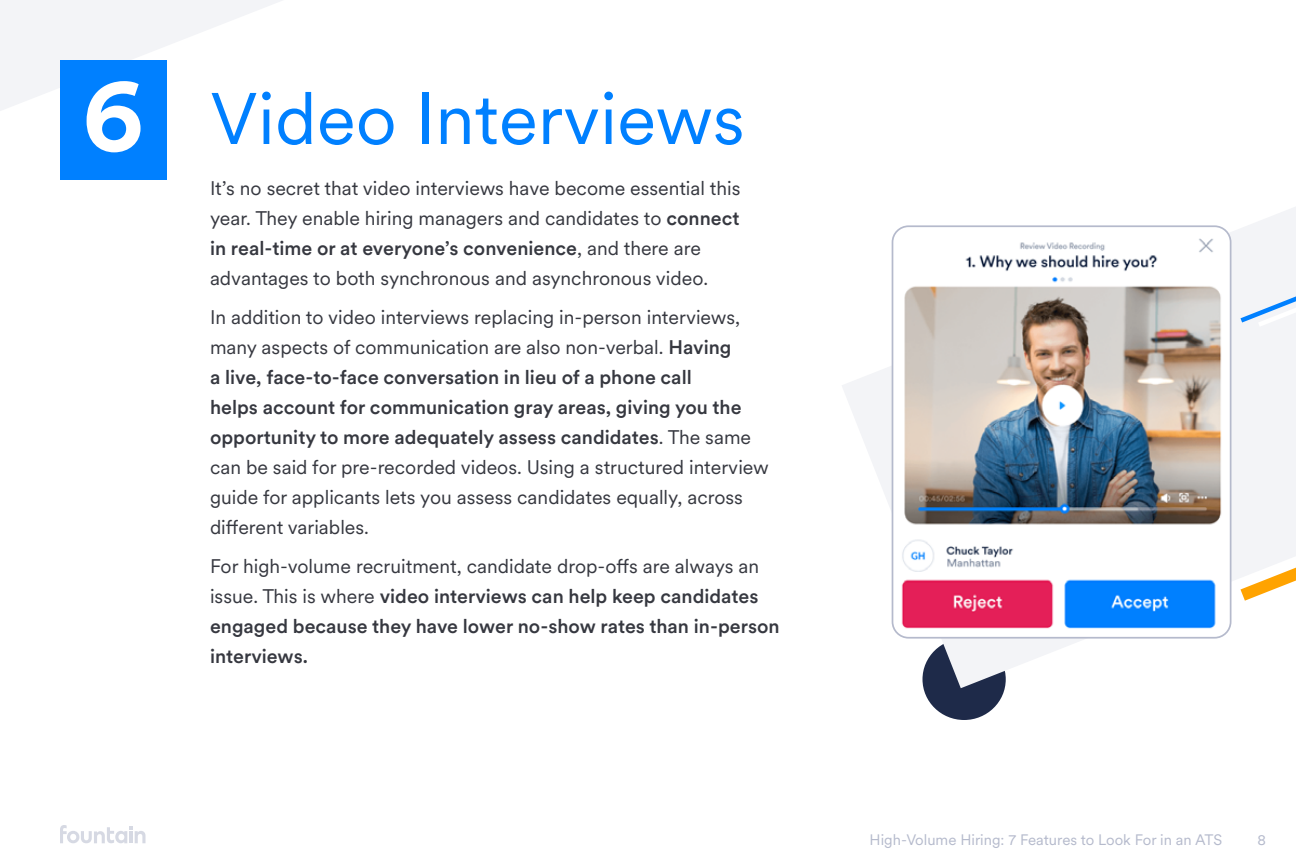
<style>
.page{position:relative;width:1296px;height:864px;background:#fff}
.page>*{position:absolute;margin:0;border:0;box-sizing:border-box;transform-origin:0 0}
.Section_Number{font:700 105px "Circular XX";color:#fff}
.t1{font:72px "Circular XX";color:#0080ff}
.Body_large{font:19.5px/30px "Circular XX";color:#363840}
.Body_large-2{font:500 19.5px/30px "Circular XX";color:#363840}
.t2{font:15px "Circular XX";color:#b5bacc}
.s1{font-weight:500}
.s2{font-weight:400}
</style>
<div class="page">
<div style="left:922px;top:639px;width:84px;height:81px;background:#1e2a49;border-radius:50%"></div>
<svg style="left:60px;top:825px;width:86px;height:18px"></svg>
<svg style="left:842px;top:207px;width:454px;height:481px"></svg>
<svg style="left:1235px;top:247px;width:61px;height:83px"></svg>
<svg style="left:1231px;top:512px;width:65px;height:99px"></svg>
<svg style="left:0;top:0;width:282px;height:111px"></svg>
<div style="left:60px;top:60px;width:106px;height:119px;background:#0080ff"></div>
<img style="left:892px;top:226px;width:339px;height:412px">
<div style="left:892px;top:225px;width:339px;height:414px;border:2px solid #b5bacc;border-radius:16px"></div>
<p class="Section_Number" style="left:82px;top:42px;width:64px">6</p>
<h1 class="t1" style="left:210px;top:71px;width:536px">Video Interviews</h1>
<p class="Body_large" style="left:210px;top:172px;width:532px">It’s no secret that video interviews have become essential this year. They enable hiring managers and candidates to <span class="s1">connect in real-time or at everyone’s convenience</span>, and there are advantages to both synchronous and asynchronous video.</p>
<p class="Body_large" style="left:210px;top:301px;width:561px">In addition to video interviews replacing in-person interviews, many aspects of communication are also non-verbal. <span class="s1">Having<br>a live, face-to-face conversation in lieu of a phone call<br>helps account for communication gray areas, giving you the opportunity to more adequately assess candidates</span>. The same can be said for pre-recorded videos. Using a structured interview guide for applicants lets you assess candidates equally, across different variables.</p>
<p class="Body_large-2" style="left:210px;top:550px;width:571px"><span class="s2">For high-volume recruitment, candidate drop-offs are always an issue. This is where</span> video interviews can help keep candidates engaged because they have lower no-show rates than in-person interviews.</p>
<p class="t2" style="left:870px;top:830px;width:354px">High-Volume Hiring: 7 Features to Look For in an ATS</p>
<p class="t2" style="left:1257px;top:830px;width:10px">8</p>
</div>
